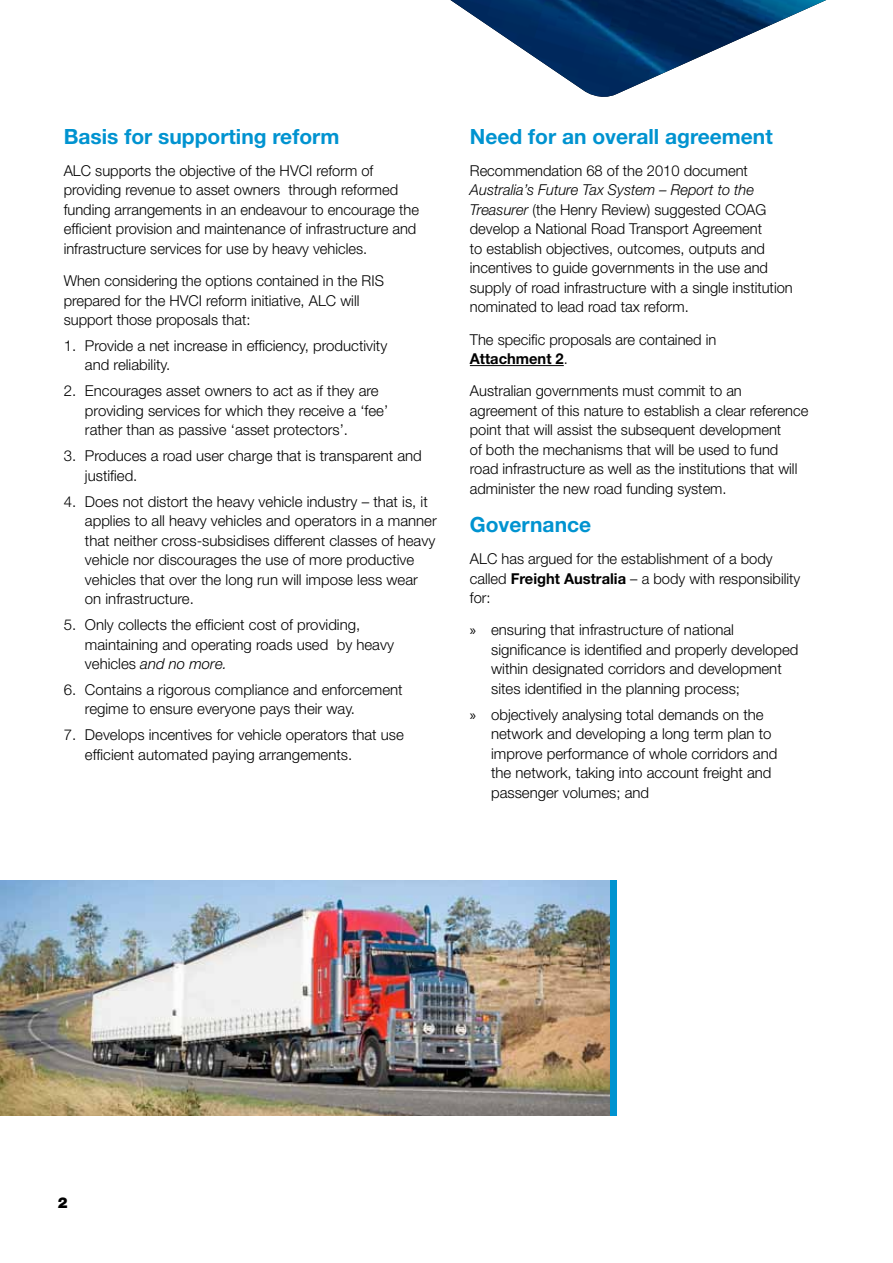
<style>
.page{position:relative;width:893px;height:1263px;background:#fff}
.page>*{position:absolute;margin:0;border:0;box-sizing:border-box;transform-origin:0 0}
.t1{font:700 21px "Helvetica Neue";color:#0093d0}
.t2{font:300 15px/19.5px "Helvetica Neue";color:#000}
.t3{font:900 15px "Helvetica Neue";color:#000}
.s1{font-style:italic}
.s2{font-weight:700}
.s3{font-family:"Myriad Pro";font-weight:400}
</style>
<div class="page">
<img style="left:450px;top:0;width:376px;height:97px">
<hr style="left:470px;top:365px;width:94px;height:1px;background:#000">
<img style="left:0;top:880px;width:610px;height:236px">
<div style="left:610px;top:880px;width:7px;height:236px;background:#0093d0"></div>
<h1 class="t1" style="left:64px;top:123px;width:277px">Basis for supporting reform</h1>
<p class="t2" style="left:64px;top:160px;width:357px">ALC supports the objective of the HVCI reform of providing revenue to asset owners through reformed funding arrangements in an endeavour to encourage the efficient provision and maintenance of infrastructure and infrastructure services for use by heavy vehicles.</p>
<p class="t2" style="left:64px;top:271px;width:322px">When considering the options contained in the RIS prepared for the HVCI reform initiative, ALC will support those proposals that:</p>
<p class="t2" style="left:85px;top:336px;width:304px;text-indent:-21px">1. Provide a net increase in efficiency, productivity and reliability.</p>
<p class="t2" style="left:85px;top:381px;width:305px;text-indent:-21px">2. Encourages asset owners to act as if they are providing services for which they receive a ‘fee’ rather than as passive ‘asset protectors’.</p>
<p class="t2" style="left:85px;top:446px;width:338px;text-indent:-21px">3. Produces a road user charge that is transparent and justified.</p>
<p class="t2" style="left:85px;top:491px;width:353px;text-indent:-21px">4. Does not distort the heavy vehicle industry – that is, it applies to all heavy vehicles and operators in a manner that neither cross-subsidises different classes of heavy vehicle nor discourages the use of more productive vehicles that over the long run will impose less wear on infrastructure.</p>
<p class="t2" style="left:85px;top:615px;width:310px;text-indent:-21px">5. Only collects the efficient cost of providing, maintaining and operating roads used by heavy vehicles <span class="s1">and no more.</span></p>
<p class="t2" style="left:85px;top:679px;width:319px;text-indent:-21px">6. Contains a rigorous compliance and enforcement regime to ensure everyone pays their way.</p>
<p class="t2" style="left:85px;top:725px;width:320px;text-indent:-21px">7. Develops incentives for vehicle operators that use efficient automated paying arrangements.</p>
<h1 class="t1" style="left:470px;top:123px;width:304px">Need for an overall agreement</h1>
<p class="t2" style="left:470px;top:160px;width:280px">Recommendation 68 of the 2010 document</p>
<p class="t2" style="left:470px;top:180px;width:324px"><span class="s1">Australia’s Future Tax System – Report to the Treasurer</span> (the Henry Review) suggested COAG develop a National Road Transport Agreement<br>to establish objectives, outcomes, outputs and incentives to guide governments in the use and supply of road infrastructure with a single institution nominated to lead road tax reform.</p>
<p class="t2" style="left:470px;top:329px;width:248px">The specific proposals are contained in<br><span class="s2">Attachment 2</span>.</p>
<p class="t2" style="left:470px;top:381px;width:340px">Australian governments must commit to an agreement of this nature to establish a clear reference point that will assist the subsequent development<br>of both the mechanisms that will be used to fund road infrastructure as well as the institutions that will administer the new road funding system.</p>
<h1 class="t1" style="left:470px;top:511px;width:123px">Governance</h1>
<p class="t2" style="left:470px;top:549px;width:332px">ALC has argued for the establishment of a body called <span class="s2">Freight Australia</span> – a body with responsibility for:</p>
<p class="t2" style="left:491px;top:620px;width:309px;text-indent:-21px"><span class="s3">»</span> ensuring that infrastructure of national significance is identified and properly developed within designated corridors and development sites identified in the planning process;</p>
<p class="t2" style="left:491px;top:704px;width:288px;text-indent:-21px"><span class="s3">»</span> objectively analysing total demands on the network and developing a long term plan to improve performance of whole corridors and the network, taking into account freight and passenger volumes; and</p>
<p class="t3" style="left:58px;top:1193px;width:11px">2</p>
</div>
